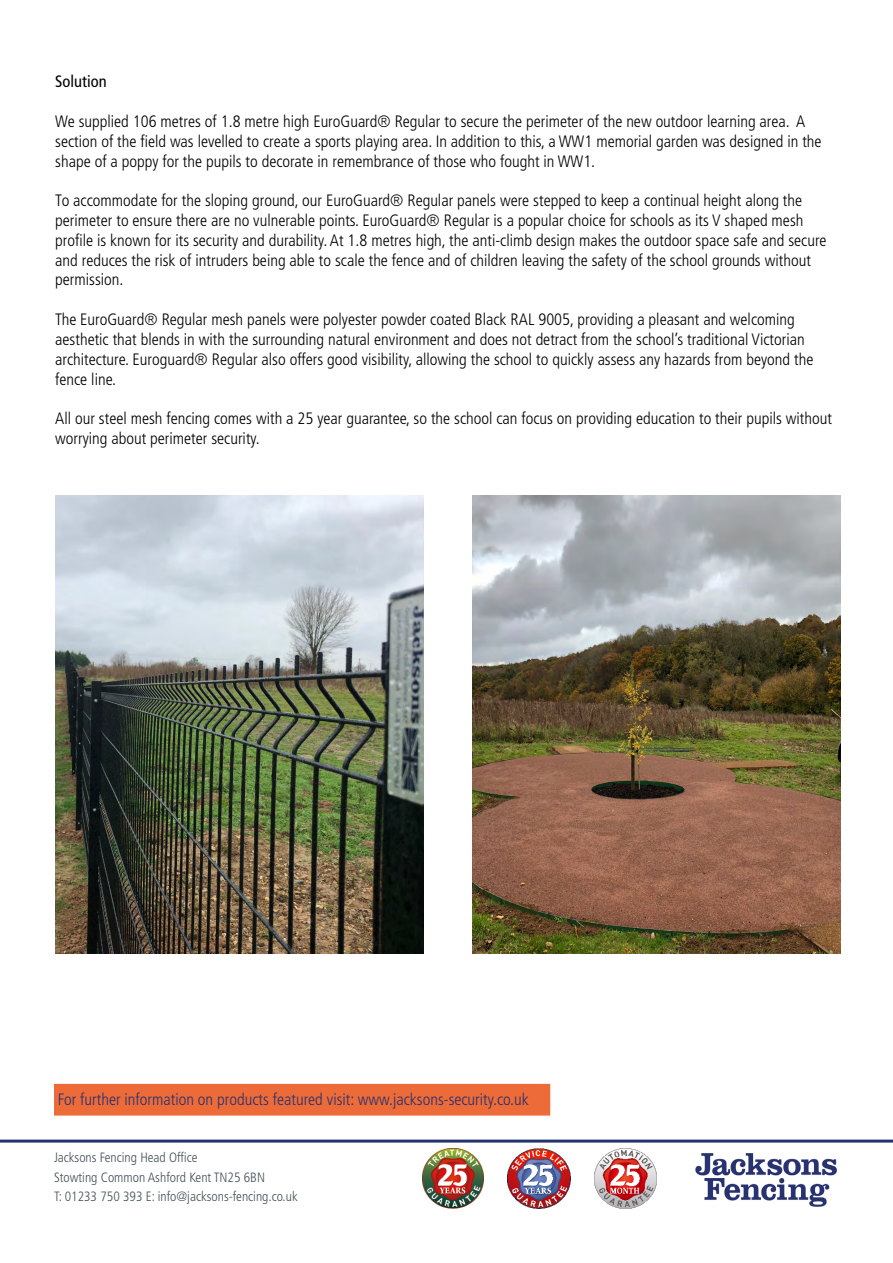
<style>
.page{position:relative;width:893px;height:1263px;background:#fff}
.page>*{position:absolute;margin:0;border:0;box-sizing:border-box;transform-origin:0 0}
.t1{font:300 condensed 16.5px/19.8px "Frutiger LT Std";color:#000}
.t2{font:300 condensed 16.5px "Frutiger LT Std";color:#273271}
.t3{font:condensed 16.5px "Frutiger LT Std";color:#000}
.t4{font:300 condensed 13.5px/19.5px "Frutiger LT Std";color:#445259}
</style>
<div class="page">
<img style="left:601px;top:1142px;width:274px;height:65px">
<div style="left:54px;top:1084px;width:496px;height:31px;background:#ed6b38"></div>
<hr style="left:0;top:1139px;width:893px;height:3px;background:#273271">
<img style="left:422px;top:1148px;width:62px;height:61px">
<img style="left:507px;top:1148px;width:64px;height:61px">
<img style="left:595px;top:1148px;width:62px;height:61px">
<img style="left:55px;top:495px;width:368px;height:458px">
<img style="left:472px;top:495px;width:368px;height:458px">
<p class="t3" style="left:55px;top:72px;width:53px">Solution</p>
<p class="t1" style="left:55px;top:112px;width:768px">We supplied 106 metres of 1.8 metre high EuroGuard® Regular to secure the perimeter of the new outdoor learning area. A section of the field was levelled to create a sports playing area. In addition to this, a WW1 memorial garden was designed in the shape of a poppy for the pupils to decorate in remembrance of those who fought in WW1.</p>
<p class="t1" style="left:55px;top:191px;width:773px">To accommodate for the sloping ground, our EuroGuard® Regular panels were stepped to keep a continual height along the perimeter to ensure there are no vulnerable points. EuroGuard® Regular is a popular choice for schools as its V shaped mesh profile is known for its security and durability. At 1.8 metres high, the anti-climb design makes the outdoor space safe and secure and reduces the risk of intruders being able to scale the fence and of children leaving the safety of the school grounds without permission.</p>
<p class="t1" style="left:55px;top:310px;width:760px">The EuroGuard® Regular mesh panels were polyester powder coated Black RAL 9005, providing a pleasant and welcoming aesthetic that blends in with the surrounding natural environment and does not detract from the school’s traditional Victorian architecture. Euroguard® Regular also offers good visibility, allowing the school to quickly assess any hazards from beyond the fence line.</p>
<p class="t1" style="left:55px;top:409px;width:778px">All our steel mesh fencing comes with a 25 year guarantee, so the school can focus on providing education to their pupils without worrying about perimeter security.</p>
<p class="t2" style="left:58px;top:1090px;width:472px">For further information on products featured visit: www.jacksons-security.co.uk</p>
<p class="t4" style="left:54px;top:1148px;width:245px">Jacksons Fencing Head Office<br>Stowting Common Ashford Kent TN25 6BN<br>T: 01233 750 393 E: info@jacksons-fencing.co.uk</p>
</div>
